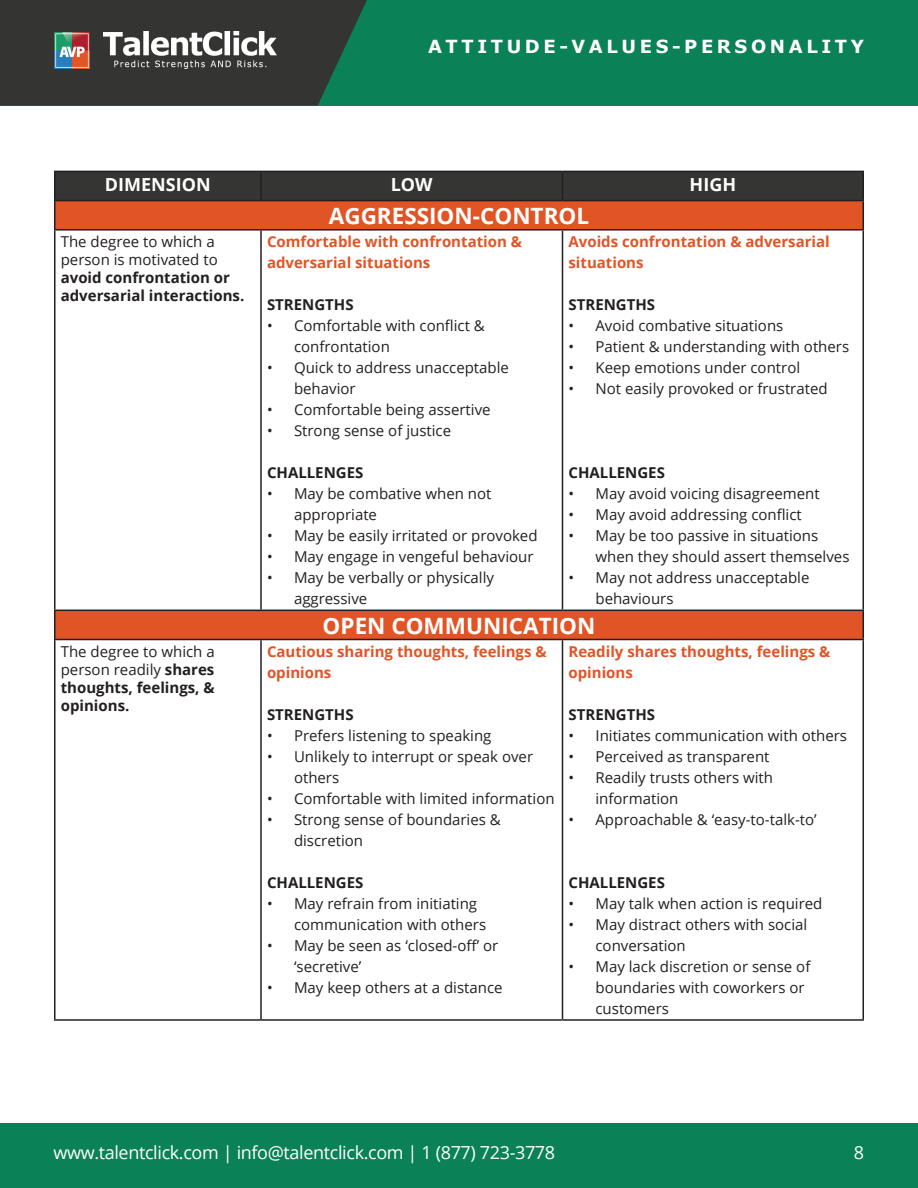
<style>
.page{position:relative;width:918px;height:1188px;background:#fff}
.page>*{position:absolute;margin:0;border:0;box-sizing:border-box;transform-origin:0 0}
.t1{font:700 22.5px "Open Sans";color:#fff}
.t2{font:18px "Open Sans";letter-spacing:-.02em;color:#fff}
.t3{font:700 18px "Verdana";letter-spacing:.2em;color:#fff}
.t4{font:700 18px "Open Sans";color:#fff}
.t5{font:15px/21px "Open Sans";color:#231f20}
.t6{font:700 15px/18px "Open Sans";color:#231f20}
.t7{font:700 15px/21px "Open Sans";color:#e15425}
.s1{font-weight:400}
</style>
<div class="page">
<div style="left:0;top:1123px;width:918px;height:65px;background:#0a8157"></div>
<div style="left:0;top:0;width:918px;height:106px;background:#0a8157"></div>
<svg style="left:0;top:0;width:367px;height:106px;background:#303a36"></svg>
<img style="left:103px;top:32px;width:173px;height:36px">
<img style="left:54px;top:32px;width:36px;height:36px">
<div style="left:55px;top:201px;width:808px;height:29px;background:#e15425"></div>
<div style="left:55px;top:610px;width:808px;height:30px;background:#e15425"></div>
<hr style="left:54px;top:171px;width:207px;height:1px;background:#231f20">
<hr style="left:54px;top:172px;width:2px;height:28px;background:#231f20">
<hr style="left:562px;top:171px;width:302px;height:1px;background:#231f20">
<div style="left:56px;top:171px;width:806px;height:29px;background:#353534"></div>
<hr style="left:862px;top:172px;width:2px;height:28px;background:#231f20">
<hr style="left:54px;top:200px;width:207px;height:1px;background:#231f20">
<hr style="left:54px;top:201px;width:2px;height:28px;background:#231f20">
<hr style="left:261px;top:200px;width:301px;height:1px;background:#231f20">
<hr style="left:562px;top:200px;width:302px;height:1px;background:#231f20">
<hr style="left:862px;top:201px;width:2px;height:28px;background:#231f20">
<hr style="left:54px;top:229px;width:207px;height:2px;background:#231f20">
<hr style="left:54px;top:231px;width:2px;height:379px;background:#231f20">
<hr style="left:261px;top:229px;width:301px;height:2px;background:#231f20">
<hr style="left:260px;top:231px;width:2px;height:379px;background:#231f20">
<hr style="left:562px;top:229px;width:302px;height:2px;background:#231f20">
<hr style="left:562px;top:231px;width:1px;height:379px;background:#231f20">
<hr style="left:862px;top:231px;width:2px;height:379px;background:#231f20">
<hr style="left:54px;top:610px;width:207px;height:1px;background:#231f20">
<hr style="left:54px;top:611px;width:2px;height:28px;background:#231f20">
<hr style="left:261px;top:610px;width:301px;height:1px;background:#231f20">
<hr style="left:562px;top:610px;width:302px;height:1px;background:#231f20">
<hr style="left:862px;top:611px;width:2px;height:28px;background:#231f20">
<hr style="left:54px;top:639px;width:207px;height:1px;background:#231f20">
<hr style="left:54px;top:640px;width:2px;height:379px;background:#231f20">
<hr style="left:261px;top:639px;width:301px;height:1px;background:#231f20">
<hr style="left:260px;top:640px;width:2px;height:379px;background:#231f20">
<hr style="left:562px;top:639px;width:302px;height:1px;background:#231f20">
<hr style="left:562px;top:640px;width:1px;height:379px;background:#231f20">
<hr style="left:862px;top:640px;width:2px;height:379px;background:#231f20">
<hr style="left:54px;top:1019px;width:207px;height:2px;background:#231f20">
<hr style="left:261px;top:1019px;width:301px;height:2px;background:#231f20">
<hr style="left:562px;top:1019px;width:302px;height:2px;background:#231f20">
<p class="t3" style="left:428px;top:35px;width:437px">ATTITUDE-VALUES-PERSONALITY</p>
<p class="t4" style="left:105px;top:172px;width:107px">DIMENSION</p>
<p class="t4" style="left:391px;top:172px;width:43px">LOW</p>
<p class="t4" style="left:690px;top:172px;width:48px">HIGH</p>
<p class="t1" style="left:329px;top:200px;width:262px">AGGRESSION-CONTROL</p>
<p class="t6" style="left:61px;top:232px;width:185px"><span class="s1">The degree to which a person is motivated to </span>avoid confrontation or adversarial interactions.</p>
<p class="t7" style="left:267px;top:231px;width:257px">Comfortable with confrontation &amp; adversarial situations</p>
<p class="t6" style="left:267px;top:295px;width:88px">STRENGTHS</p>
<p class="t5" style="left:294px;top:315px;width:192px;text-indent:-27px">• Comfortable with conflict &amp; confrontation</p>
<p class="t5" style="left:294px;top:357px;width:217px;text-indent:-27px">• Quick to address unacceptable behavior</p>
<p class="t5" style="left:267px;top:399px;width:225px">• Comfortable being assertive</p>
<p class="t5" style="left:267px;top:420px;width:186px">• Strong sense of justice</p>
<p class="t6" style="left:267px;top:463px;width:98px">CHALLENGES</p>
<p class="t5" style="left:294px;top:483px;width:199px;text-indent:-27px">• May be combative when not appropriate</p>
<p class="t5" style="left:267px;top:525px;width:272px">• May be easily irritated or provoked</p>
<p class="t5" style="left:267px;top:546px;width:268px">• May engage in vengeful behaviour</p>
<p class="t5" style="left:294px;top:567px;width:202px;text-indent:-27px">• May be verbally or physically aggressive</p>
<p class="t7" style="left:568px;top:231px;width:263px">Avoids confrontation &amp; adversarial situations</p>
<p class="t6" style="left:568px;top:295px;width:88px">STRENGTHS</p>
<p class="t5" style="left:568px;top:315px;width:216px">• Avoid combative situations</p>
<p class="t5" style="left:568px;top:336px;width:282px">• Patient &amp; understanding with others</p>
<p class="t5" style="left:568px;top:357px;width:233px">• Keep emotions under control</p>
<p class="t5" style="left:568px;top:378px;width:261px">• Not easily provoked or frustrated</p>
<p class="t6" style="left:568px;top:463px;width:98px">CHALLENGES</p>
<p class="t5" style="left:568px;top:483px;width:253px">• May avoid voicing disagreement</p>
<p class="t5" style="left:568px;top:504px;width:235px">• May avoid addressing conflict</p>
<p class="t5" style="left:596px;top:525px;width:256px;text-indent:-27px">• May be too passive in situations when they should assert themselves</p>
<p class="t5" style="left:596px;top:567px;width:215px;text-indent:-27px">• May not address unacceptable behaviours</p>
<p class="t1" style="left:323px;top:609px;width:274px">OPEN COMMUNICATION</p>
<p class="t6" style="left:61px;top:642px;width:156px;text-align:justify"><span class="s1">The degree to which a person readily</span> shares thoughts, feelings, &amp; opinions.</p>
<p class="t7" style="left:267px;top:641px;width:281px">Cautious sharing thoughts, feelings &amp; opinions</p>
<p class="t6" style="left:267px;top:705px;width:88px">STRENGTHS</p>
<p class="t5" style="left:267px;top:725px;width:226px">• Prefers listening to speaking</p>
<p class="t5" style="left:294px;top:746px;width:241px;text-indent:-27px">• Unlikely to interrupt or speak over others</p>
<p class="t5" style="left:267px;top:788px;width:289px">• Comfortable with limited information</p>
<p class="t5" style="left:294px;top:809px;width:208px;text-indent:-27px">• Strong sense of boundaries &amp; discretion</p>
<p class="t6" style="left:267px;top:873px;width:98px">CHALLENGES</p>
<p class="t5" style="left:294px;top:893px;width:194px;text-indent:-27px">• May refrain from initiating communication with others</p>
<p class="t5" style="left:294px;top:935px;width:206px;text-indent:-27px">• May be seen as ‘closed-off’ or ‘secretive’</p>
<p class="t5" style="left:267px;top:977px;width:237px">• May keep others at a distance</p>
<p class="t7" style="left:568px;top:641px;width:263px">Readily shares thoughts, feelings &amp; opinions</p>
<p class="t6" style="left:568px;top:705px;width:88px">STRENGTHS</p>
<p class="t5" style="left:568px;top:725px;width:280px">• Initiates communication with others</p>
<p class="t5" style="left:568px;top:746px;width:203px">• Perceived as transparent</p>
<p class="t5" style="left:596px;top:767px;width:179px;text-indent:-27px">• Readily trusts others with information</p>
<p class="t5" style="left:568px;top:809px;width:250px">• Approachable &amp; ‘easy-to-talk-to’</p>
<p class="t6" style="left:568px;top:873px;width:98px">CHALLENGES</p>
<p class="t5" style="left:568px;top:893px;width:256px">• May talk when action is required</p>
<p class="t5" style="left:596px;top:914px;width:213px;text-indent:-27px">• May distract others with social conversation</p>
<p class="t5" style="left:596px;top:956px;width:216px;text-indent:-27px">• May lack discretion or sense of boundaries with coworkers or customers</p>
<p class="t2" style="left:53px;top:1140px;width:503px">www.talentclick.com | info@talentclick.com | 1 (877) 723-3778</p>
<p class="t2" style="left:854px;top:1140px;width:12px">8</p>
</div>
